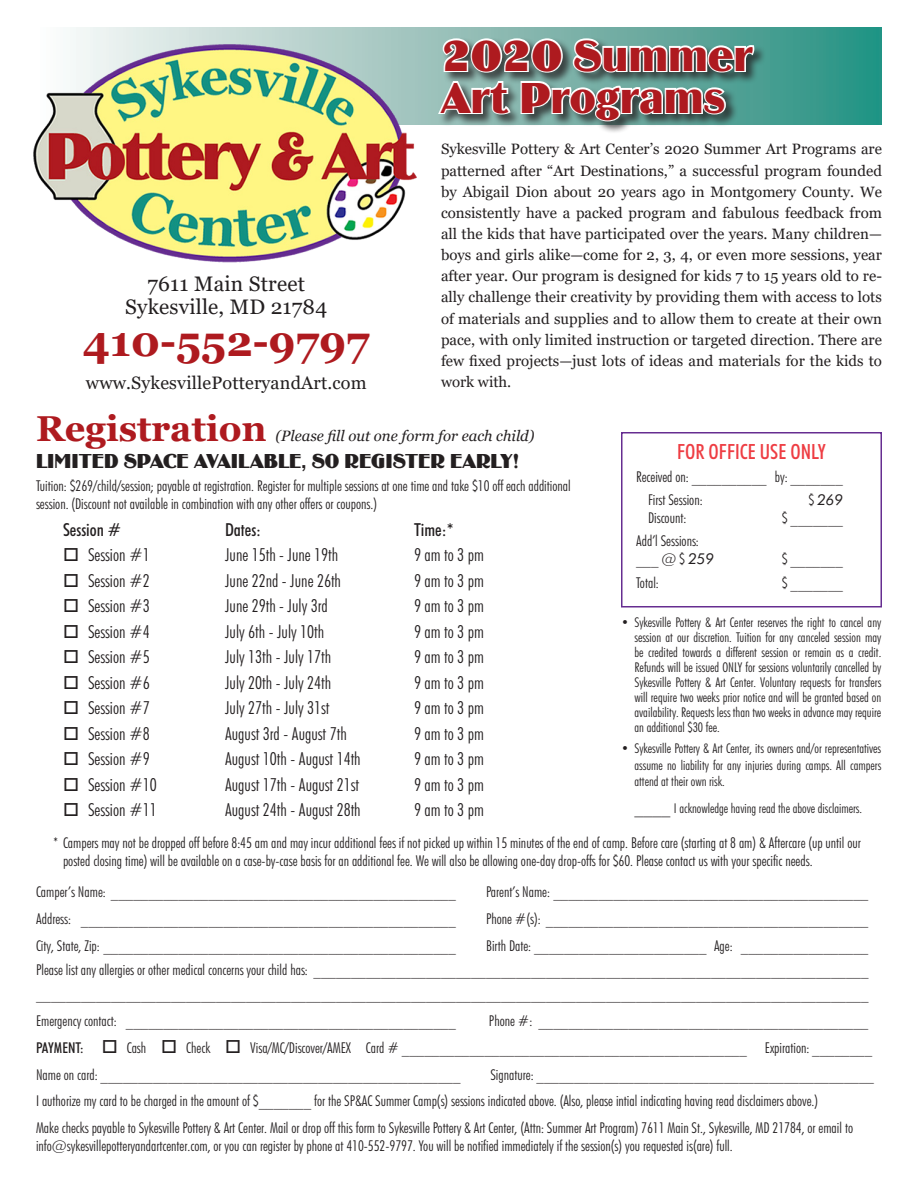
<style>
.page{position:relative;width:918px;height:1188px;background:#fff}
.page>*{position:absolute;margin:0;border:0;box-sizing:border-box;transform-origin:0 0}
.t1{font:45px/42px "Binner D";color:#ae1a1f}
.t2{font:700 42px "Georgia";color:#ae1a1f}
.t3{font:700 36px "Georgia";color:#ae1a1f}
.t4{font:21px "Binner D";color:#231f20}
.t5{font:21px/22.5px "Georgia";letter-spacing:.01em;color:#231f20;text-align:center}
.t6{font:500 condensed 21px "Futura BT";color:#ee3d43}
.t7{font:300 condensed 18px "Futura BT";color:#231f20}
.t8{font:18px "Georgia";letter-spacing:.01em;color:#231f20}
.t9{font:500 condensed 18px "Futura BT";color:#231f20}
.t10{font:300 condensed 15px/18px "Futura BT";color:#231f20}
.t11{font:15px/21.1px "Georgia";color:#231f20;text-align:justify}
.t12{font:italic 15px "Georgia";color:#231f20}
.t13{font:italic 15px "Futura";color:#231f20}
.t14{font:300 condensed 13.5px/15px "Futura BT";color:#231f20;text-align:justify}
.s1{font-weight:500}
.s2{font-family:"Futura BT";font-weight:300;font-style:normal;font-stretch:condensed}
.s3{font-family:"Futura";font-weight:400;font-style:italic;font-stretch:normal}
.s4{font-size:18px}
</style>
<div class="page">
<div style="left:36px;top:28px;width:846px;height:96px;background:linear-gradient(to right,#fef6f7,#2b8e7f)"></div>
<div style="left:439px;top:37px;width:327px;height:97px;background:#231f20;opacity:.75"></div>
<svg style="left:436px;top:37px;width:320px;height:86px"></svg>
<div style="left:621px;top:432px;width:261px;height:176px;border:2px solid #662d91"></div>
<img style="left:34px;top:45px;width:382px;height:217px">
<p class="t5" style="left:125px;top:273px;width:203px">7611 Main Street<br>Sykesville, MD 21784</p>
<p class="t2" style="left:83px;top:314px;width:288px">410-552-9797</p>
<p class="t8" style="left:86px;top:372px;width:282px">www.SykesvillePotteryandArt.com</p>
<p class="t1" style="left:441px;top:35px;width:313px">2020 Summer<br>Art Programs</p>
<p class="t11" style="left:441px;top:139px;width:443px">Sykesville Pottery &amp; Art Center’s 2020 Summer Art Programs are patterned after “Art Destinations,” a successful program founded by Abigail Dion about 20 years ago in Montgomery County. We consistently have a packed program and fabulous feedback from all the kids that have participated over the years. Many children— boys and girls alike—come for 2, 3, 4, or even more sessions, year after year. Our program is designed for kids 7 to 15 years old to re&shy;ally challenge their creativity by providing them with access to lots of materials and supplies and to allow them to create at their own pace, with only limited instruction or targeted direction. There are few fixed projects—just lots of ideas and materials for the kids to work with.</p>
<p class="t3" style="left:36px;top:406px;width:232px">Registration</p>
<p class="t12" style="left:276px;top:427px;width:260px">(Please fill out one form for each child)</p>
<p class="t4" style="left:36px;top:450px;width:485px">LIMITED SPACE AVAILABLE, SO REGISTER EARLY!</p>
<p class="t10" style="left:36px;top:476px;width:536px">Tuition: $269/child/session; payable at registration. Register for multiple sessions at one time and take $10 off each additional session. (Discount not available in combination with any other offers or coupons.)</p>
<p class="t9" style="left:63px;top:518px;width:60px">Session #</p>
<p class="t9" style="left:225px;top:518px;width:38px">Dates:</p>
<p class="t9" style="left:414px;top:518px;width:41px">Time:*</p>
<p class="t7" style="left:63px;top:544px;width:88px">□ Session #1</p>
<p class="t7" style="left:225px;top:544px;width:115px">June 15th - June 19th</p>
<p class="t7" style="left:414px;top:544px;width:71px">9 am to 3 pm</p>
<p class="t7" style="left:63px;top:569px;width:88px">□ Session #2</p>
<p class="t7" style="left:225px;top:569px;width:118px">June 22nd - June 26th</p>
<p class="t7" style="left:414px;top:569px;width:71px">9 am to 3 pm</p>
<p class="t7" style="left:63px;top:595px;width:88px">□ Session #3</p>
<p class="t7" style="left:225px;top:595px;width:104px">June 29th - July 3rd</p>
<p class="t7" style="left:414px;top:595px;width:71px">9 am to 3 pm</p>
<p class="t7" style="left:63px;top:620px;width:88px">□ Session #4</p>
<p class="t7" style="left:225px;top:620px;width:101px">July 6th - July 10th</p>
<p class="t7" style="left:414px;top:620px;width:71px">9 am to 3 pm</p>
<p class="t7" style="left:63px;top:646px;width:88px">□ Session #5</p>
<p class="t7" style="left:225px;top:646px;width:108px">July 13th - July 17th</p>
<p class="t7" style="left:414px;top:646px;width:71px">9 am to 3 pm</p>
<p class="t7" style="left:63px;top:671px;width:88px">□ Session #6</p>
<p class="t7" style="left:225px;top:671px;width:108px">July 20th - July 24th</p>
<p class="t7" style="left:414px;top:671px;width:71px">9 am to 3 pm</p>
<p class="t7" style="left:63px;top:697px;width:88px">□ Session #7</p>
<p class="t7" style="left:225px;top:697px;width:106px">July 27th - July 31st</p>
<p class="t7" style="left:414px;top:697px;width:71px">9 am to 3 pm</p>
<p class="t7" style="left:63px;top:722px;width:88px">□ Session #8</p>
<p class="t7" style="left:225px;top:722px;width:123px">August 3rd - August 7th</p>
<p class="t7" style="left:414px;top:722px;width:71px">9 am to 3 pm</p>
<p class="t7" style="left:63px;top:748px;width:88px">□ Session #9</p>
<p class="t7" style="left:225px;top:748px;width:137px">August 10th - August 14th</p>
<p class="t7" style="left:414px;top:748px;width:71px">9 am to 3 pm</p>
<p class="t7" style="left:63px;top:773px;width:95px">□ Session #10</p>
<p class="t7" style="left:225px;top:773px;width:136px">August 17th - August 21st</p>
<p class="t7" style="left:414px;top:773px;width:71px">9 am to 3 pm</p>
<p class="t7" style="left:63px;top:799px;width:95px">□ Session #11</p>
<p class="t7" style="left:225px;top:799px;width:137px">August 24th - August 28th</p>
<p class="t7" style="left:414px;top:799px;width:71px">9 am to 3 pm</p>
<p class="t10" style="left:63px;top:833px;width:799px;text-indent:-10px">* Campers may not be dropped off before 8:45 am and may incur additional fees if not picked up within 15 minutes of the end of camp. Before care (starting at 8 am) &amp; Aftercare (up until our posted closing time) will be available on a case-by-case basis for an additional fee. We will also be allowing one-day drop-offs for $60. Please contact us with your specific needs.</p>
<p class="t10" style="left:36px;top:883px;width:421px">Camper’s Name: ______________________________________________</p>
<p class="t10" style="left:486px;top:883px;width:384px">Parent’s Name: __________________________________________</p>
<p class="t10" style="left:36px;top:910px;width:421px">Address: __________________________________________________</p>
<p class="t10" style="left:486px;top:910px;width:384px">Phone #(s): ___________________________________________</p>
<p class="t10" style="left:36px;top:937px;width:421px">City, State, Zip: _______________________________________________</p>
<p class="t10" style="left:486px;top:937px;width:384px">Birth Date: _______________________ Age: _________________</p>
<p class="t10" style="left:36px;top:958px;width:834px;line-height:24px">Please list any allergies or other medical concerns your child has: __________________________________________________________________________ _______________________________________________________________________________________________________________</p>
<p class="t10" style="left:36px;top:1012px;width:421px">Emergency contact: ____________________________________________</p>
<p class="t10" style="left:489px;top:1012px;width:381px">Phone #: ____________________________________________</p>
<p class="t10" style="left:36px;top:1039px;width:838px"><span class="s1">PAYMENT:</span> □ Cash □ Check □ Visa/MC/Discover/AMEX Card # ______________________________________________ Expiration: ________</p>
<p class="t10" style="left:36px;top:1066px;width:426px">Name on card: ________________________________________________</p>
<p class="t10" style="left:490px;top:1066px;width:385px">Signature: _____________________________________________</p>
<p class="t10" style="left:36px;top:1091px;width:784px">I authorize my card to be charged in the amount of $_______ for the SP&amp;AC Summer Camp(s) sessions indicated above. (Also, please intial indicating having read disclaimers above.)</p>
<p class="t10" style="left:36px;top:1118px;width:819px">Make checks payable to Sykesville Pottery &amp; Art Center. Mail or drop off this form to Sykesville Pottery &amp; Art Center, (Attn: Summer Art Program) 7611 Main St., Sykesville, MD 21784, or email to info@sykesvillepotteryandartcenter.com, or you can register by phone at 410-552-9797. You will be notified immediately if the session(s) you requested is(are) full.</p>
<p class="t6" style="left:677px;top:439px;width:150px">FOR OFFICE USE ONLY</p>
<p class="t10" style="left:636px;top:468px;width:208px">Received on: __________ by: _______</p>
<p class="t10" style="left:648px;top:490px;width:56px">First Session:</p>
<p class="t13" style="left:808px;top:492px;width:36px"><span class="s2">$</span> 269</p>
<p class="t10" style="left:648px;top:508px;width:40px">Discount:</p>
<p class="t10" style="left:782px;top:508px;width:63px">$ _______</p>
<p class="t10" style="left:636px;top:531px;width:64px">Add’l Sessions:</p>
<p class="t10" style="left:636px;top:549px;width:79px">___ @ $ <span class="s3">259</span></p>
<p class="t10" style="left:782px;top:549px;width:63px">$ _______</p>
<p class="t10" style="left:636px;top:574px;width:24px">Total:</p>
<p class="t10" style="left:782px;top:574px;width:63px">$ _______</p>
<p class="t14" style="left:634px;top:615px;width:248px;text-indent:-14px">• Sykesville Pottery &amp; Art Center reserves the right to cancel any session at our discretion. Tuition for any canceled session may be credited towards a different session or remain as a credit.<br>Refunds will be issued ONLY for sessions voluntarily cancelled by Sykesville Pottery &amp; Art Center. Voluntary requests for transfers will require two weeks prior notice and will be granted based on availability. Requests less than two weeks in advance may require an additional $30 fee.</p>
<p class="t14" style="left:634px;top:740px;width:248px;line-height:16.5px;text-indent:-14px">• Sykesville Pottery &amp; Art Center, its owners and/or representatives assume no liability for any injuries during camps. All campers attend at their own risk.</p>
<p class="t14" style="left:634px;top:801px;width:229px"><span class="s4">____</span> I acknowledge having read the above disclaimers.</p>
</div>
